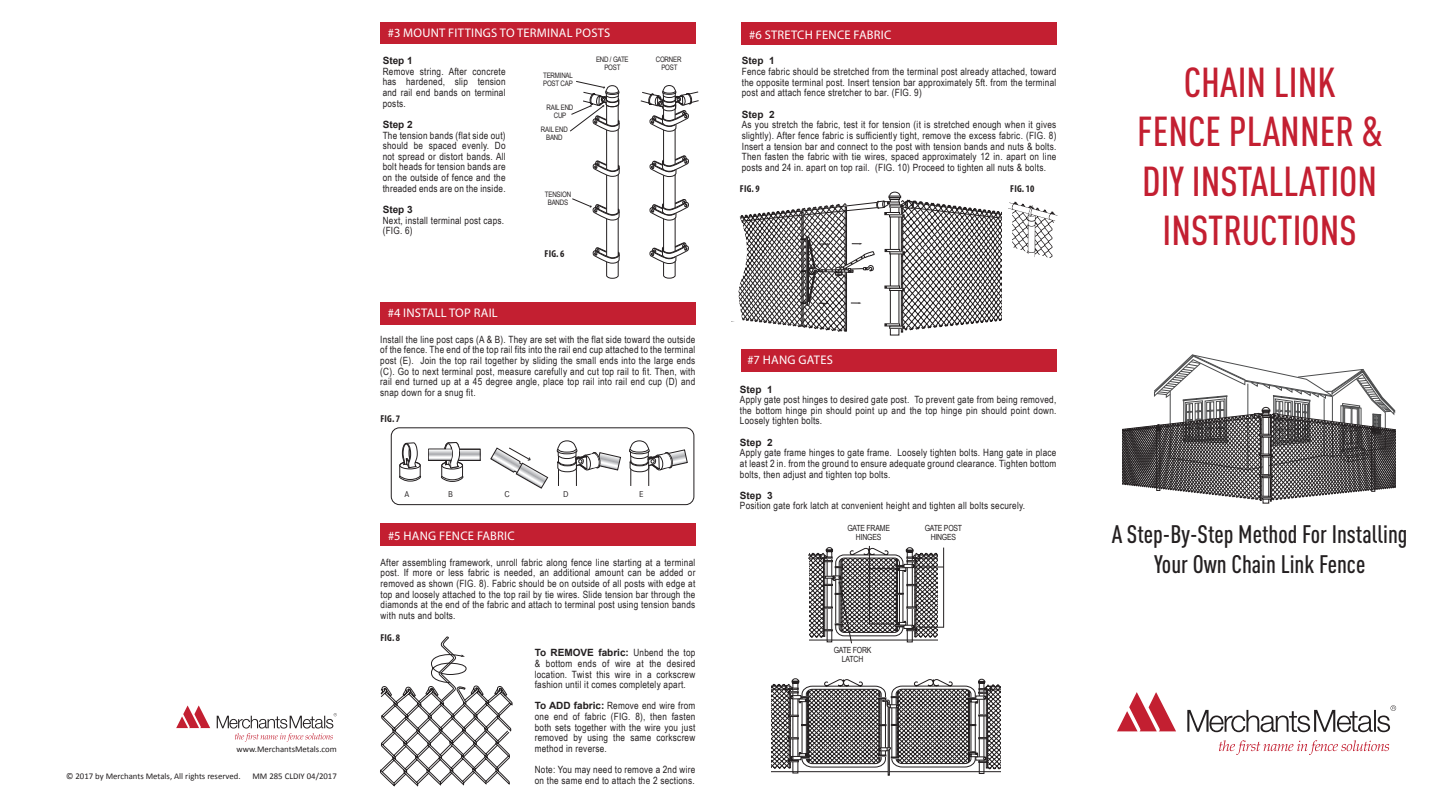
<style>
.page{position:relative;width:1439px;height:809px;background:#fff}
.page>*{position:absolute;margin:0;border:0;box-sizing:border-box;transform-origin:0 0}
.t1{font:500 condensed 41.25px/49.5px "DINOT";color:#c31f31;text-align:center}
.t2{font:500 condensed 25px/30px "DINOT";color:#231f20;text-align:center}
.t3{font:12.5px "Myriad Pro";letter-spacing:.02em;color:#fff}
.t4{font:10px/10.6px "Arial Narrow";letter-spacing:.025em;color:#231f20;text-align:justify}
.t5{font:700 10px "Arial";color:#231f20}
.t6{font:700 condensed 10px "Myriad Pro";letter-spacing:.02em;color:#231f20}
.t7{font:8.75px "Calibri";color:#231f20}
.t8{font:8.75px "Corporate S";color:#231f20}
.t9{font:8.5px/9.1px "Arial Narrow";letter-spacing:-.025em;color:#231f20;text-align:center}
.t10{font:7.5px/8.1px "Arial Narrow";letter-spacing:-.025em;color:#231f20;text-align:center}
.s1{font-family:"Arial Narrow";font-weight:400}
.s2{font-family:"Arial";font-weight:700}
</style>
<div class="page">
<div style="left:1270px;top:418px;width:1px;height:83px;border:1px solid #231f20"></div>
<svg style="left:1122px;top:354px;width:273px;height:146px"></svg>
<div style="left:380px;top:22px;width:315px;height:22px;background:#c31f31"></div>
<svg style="left:640px;top:85px;width:362px;height:250px"></svg>
<svg style="left:570px;top:81px;width:49px;height:197px"></svg>
<div style="left:380px;top:302px;width:315px;height:22px;background:#c31f31"></div>
<div style="left:391px;top:427px;width:303px;height:78px;border:1px solid #231f20;border-radius:8px"></div>
<svg style="left:399px;top:442px;width:22px;height:64px"></svg>
<svg style="left:463px;top:451px;width:15px;height:6px"></svg>
<hr style="left:428px;top:449px;width:52px;height:1px;background:#231f20">
<svg style="left:629px;top:440px;width:59px;height:46px"></svg>
<svg style="left:556px;top:440px;width:65px;height:46px"></svg>
<svg style="left:428px;top:442px;width:35px;height:40px"></svg>
<svg style="left:480px;top:447px;width:68px;height:41px"></svg>
<div style="left:380px;top:523px;width:315px;height:23px;background:#c31f31"></div>
<svg style="left:380px;top:636px;width:132px;height:150px"></svg>
<div style="left:740px;top:22px;width:316px;height:23px;background:#c31f31"></div>
<div style="left:741px;top:349px;width:315px;height:22px;background:#c31f31"></div>
<svg style="left:771px;top:678px;width:229px;height:97px"></svg>
<hr style="left:943px;top:547px;width:1px;height:80px;background:#231f20">
<hr style="left:869px;top:546px;width:1px;height:78px;background:#231f20">
<svg style="left:809px;top:547px;width:134px;height:97px"></svg>
<img style="left:1008px;top:201px;width:50px;height:57px">
<svg style="left:176px;top:705px;width:34px;height:23px"></svg>
<svg style="left:217px;top:713px;width:120px;height:28px"></svg>
<svg style="left:1117px;top:692px;width:59px;height:39px"></svg>
<svg style="left:1218px;top:740px;width:171px;height:15px"></svg>
<svg style="left:1187px;top:705px;width:209px;height:27px"></svg>
<p class="t7" style="left:236px;top:743px;width:102px">www.MerchantsMetals.com</p>
<p class="t7" style="left:66px;top:770px;width:176px">© 2017 by Merchants Metals, All rights reserved.</p>
<p class="t7" style="left:252px;top:770px;width:86px">MM 285 CLDIY 04/2017</p>
<p class="t3" style="left:388px;top:25px;width:224px">#3 MOUNT FITTINGS TO TERMINAL POSTS</p>
<p class="t10" style="left:543px;top:71px;width:31px;text-align:left">TERMINAL<br>POST CAP</p>
<p class="t10" style="left:546px;top:103px;width:28px">RAIL END<br>CUP</p>
<p class="t10" style="left:541px;top:125px;width:28px">RAIL END<br>BAND</p>
<p class="t10" style="left:596px;top:55px;width:34px">END / GATE<br>POST</p>
<p class="t10" style="left:656px;top:55px;width:27px">CORNER<br>POST</p>
<p class="t5" style="left:383px;top:54px;width:32px">Step 1</p>
<p class="t4" style="left:383px;top:65px;width:124px">Remove string. After concrete has hardened, slip tension and rail end bands on terminal posts.</p>
<p class="t5" style="left:383px;top:118px;width:32px">Step 2</p>
<p class="t4" style="left:383px;top:129px;width:124px">The tension bands (flat side out) should be spaced evenly. Do not spread or distort bands. All bolt heads for tension bands are on the outside of fence and the threaded ends are on the inside.</p>
<p class="t5" style="left:383px;top:203px;width:32px">Step 3</p>
<p class="t4" style="left:383px;top:214px;width:123px">Next, install terminal post caps. (FIG. 6)</p>
<p class="t10" style="left:545px;top:190px;width:28px">TENSION<br>BANDS</p>
<p class="t6" style="left:544px;top:247px;width:21px">FIG. 6</p>
<p class="t3" style="left:388px;top:305px;width:111px">#4 INSTALL TOP RAIL</p>
<p class="t4" style="left:380px;top:333px;width:317px">Install the line post caps (A &amp; B). They are set with the flat side toward the outside of the fence. The end of the top rail fits into the rail end cup attached to the terminal post (E). Join the top rail together by sliding the small ends into the large ends (C). Go to next terminal post, measure carefully and cut top rail to fit. Then, with rail end turned up at a 45 degree angle, place top rail into rail end cup (D) and snap down for a snug fit.</p>
<p class="t6" style="left:380px;top:412px;width:21px">FIG. 7</p>
<p class="t8" style="left:404px;top:489px;width:6px">A</p>
<p class="t8" style="left:448px;top:489px;width:6px">B</p>
<p class="t8" style="left:504px;top:489px;width:7px">C</p>
<p class="t8" style="left:563px;top:489px;width:7px">D</p>
<p class="t8" style="left:639px;top:489px;width:6px">E</p>
<p class="t3" style="left:388px;top:527px;width:128px">#5 HANG FENCE FABRIC</p>
<p class="t4" style="left:380px;top:556px;width:316px">After assembling framework, unroll fabric along fence line starting at a terminal post. If more or less fabric is needed, an additional amount can be added or removed as shown (FIG. 8). Fabric should be on outside of all posts with edge at top and loosely attached to the top rail by tie wires. Slide tension bar through the diamonds at the end of the fabric and attach to terminal post using tension bands with nuts and bolts.</p>
<p class="t5" style="left:535px;top:646px;width:162px">To REMOVE fabric: <span class="s1">Unbend the top</span></p>
<p class="t4" style="left:535px;top:657px;width:162px">&amp; bottom ends of wire at the desired location. Twist this wire in a corkscrew fashion until it comes completely apart.</p>
<p class="t4" style="left:535px;top:700px;width:162px"><span class="s2">To ADD fabric:</span> Remove end wire from one end of fabric (FIG. 8), then fasten both sets together with the wire you just removed by using the same corkscrew method in reverse.</p>
<p class="t4" style="left:535px;top:764px;width:162px">Note: You may need to remove a 2nd wire on the same end to attach the 2 sections.</p>
<p class="t6" style="left:380px;top:631px;width:21px">FIG. 8</p>
<p class="t3" style="left:749px;top:27px;width:144px">#6 STRETCH FENCE FABRIC</p>
<p class="t5" style="left:742px;top:54px;width:34px">Step 1</p>
<p class="t4" style="left:742px;top:66px;width:316px">Fence fabric should be stretched from the terminal post already attached, toward the opposite terminal post. Insert tension bar approximately 5ft. from the terminal post and attach fence stretcher to bar. (FIG. 9)</p>
<p class="t5" style="left:742px;top:107px;width:34px">Step 2</p>
<p class="t4" style="left:742px;top:119px;width:316px">As you stretch the fabric, test it for tension (it is stretched enough when it gives slightly). After fence fabric is sufficiently tight, remove the excess fabric. (FIG. 8)<br>Insert a tension bar and connect to the post with tension bands and nuts &amp; bolts.<br>Then fasten the fabric with tie wires, spaced approximately 12 in. apart on line posts and 24 in. apart on top rail. (FIG. 10) Proceed to tighten all nuts &amp; bolts.</p>
<p class="t6" style="left:740px;top:182px;width:21px">FIG. 9</p>
<p class="t6" style="left:1010px;top:182px;width:26px">FIG. 10</p>
<p class="t3" style="left:747px;top:352px;width:87px">#7 HANG GATES</p>
<p class="t5" style="left:740px;top:382px;width:34px">Step 1</p>
<p class="t4" style="left:740px;top:394px;width:318px">Apply gate post hinges to desired gate post. To prevent gate from being removed, the bottom hinge pin should point up and the top hinge pin should point down.<br>Loosely tighten bolts.</p>
<p class="t5" style="left:740px;top:435px;width:34px">Step 2</p>
<p class="t4" style="left:740px;top:447px;width:318px">Apply gate frame hinges to gate frame. Loosely tighten bolts. Hang gate in place at least 2 in. from the ground to ensure adequate ground clearance. Tighten bottom bolts, then adjust and tighten top bolts.</p>
<p class="t5" style="left:740px;top:488px;width:34px">Step 3</p>
<p class="t4" style="left:740px;top:500px;width:287px">Position gate fork latch at convenient height and tighten all bolts securely.</p>
<p class="t9" style="left:924px;top:523px;width:39px">GATE POST<br>HINGES</p>
<p class="t9" style="left:847px;top:523px;width:44px">GATE FRAME<br>HINGES</p>
<p class="t9" style="left:833px;top:645px;width:39px">GATE FORK<br>LATCH</p>
<h1 class="t1" style="left:1137px;top:57px;width:246px">CHAIN LINK<br>FENCE PLANNER &amp;<br>DIY INSTALLATION<br>INSTRUCTIONS</h1>
<h2 class="t2" style="left:1111px;top:519px;width:297px">A Step-By-Step Method For Installing<br>Your Own Chain Link Fence</h2>
</div>
